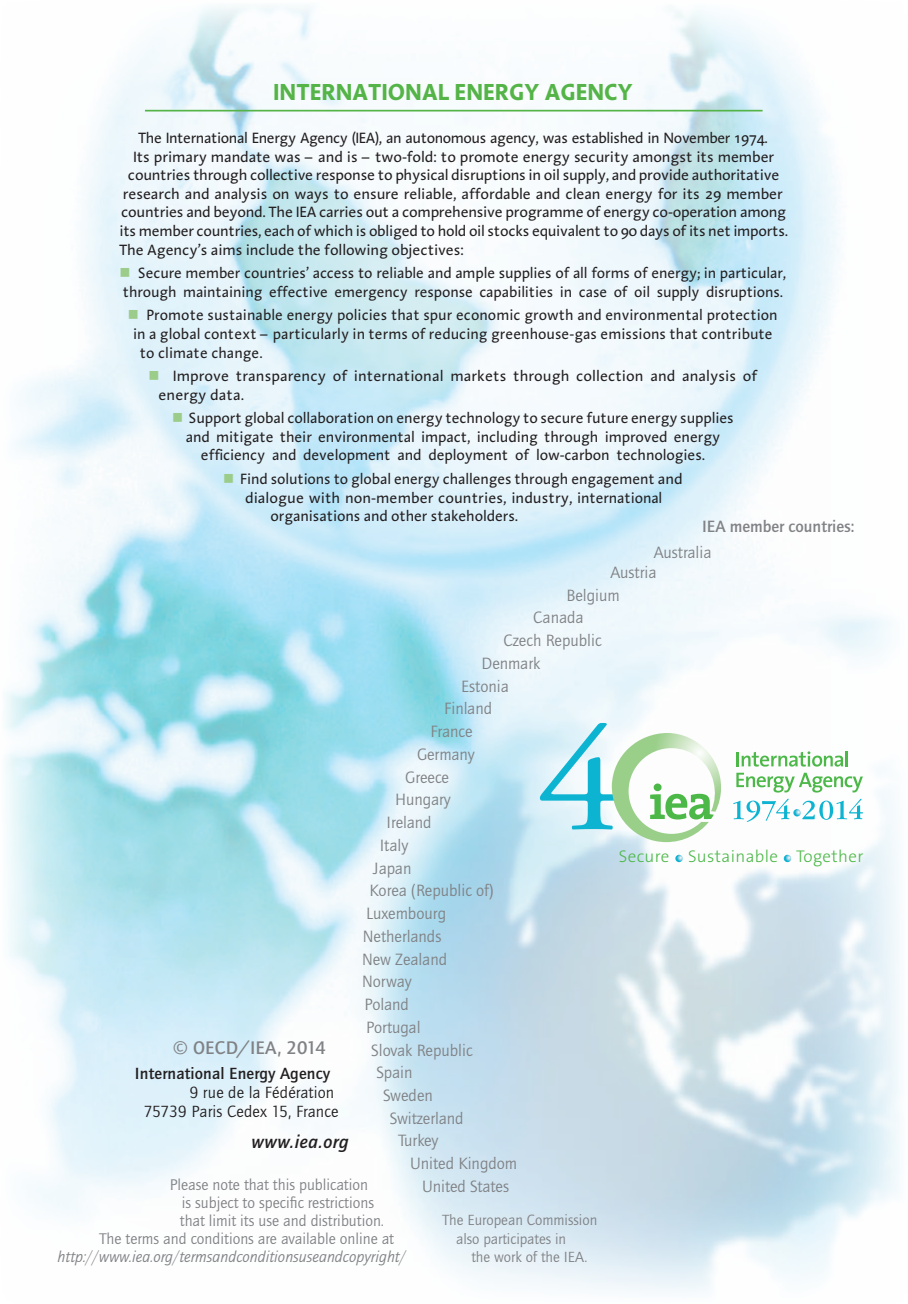
<style>
.page{position:relative;width:908px;height:1304px;background:#fff}
.page>*{position:absolute;margin:0;border:0;box-sizing:border-box;transform-origin:0 0}
._3-Titre_3_après_2{font:700 23.8px "Linotype Aroma";color:#54b447}
._0-Texte_courant{font:500 18.8px "Quay Sans ITC Std";letter-spacing:.01em;color:#808285}
._0-Texte_courant-2{font:italic 500 18.8px "Quay Sans ITC Std";letter-spacing:.03em;color:#231f20}
.t1{font:17px "Quay Sans ITC Std";color:#808285}
.t2{font:300 17px "The Sans B3";letter-spacing:.02em;color:#4cb848}
.t3{font:500 17px "Quay Sans ITC Std";color:#808285}
._0-Texte_courant-3{font:16.8px "Quay Sans ITC Std";letter-spacing:.01em;color:#231f20}
._0-Texte_courant-4{font:500 16.8px "Quay Sans ITC Std";letter-spacing:.01em;color:#231f20}
._0-Texte_courant-5{font:16px "Quay Sans ITC Std";color:#808285}
._0-Texte_courant-6{font:italic 16px "Quay Sans ITC Std";color:#808285}
._0-Texte_courant-7{font:15.2px/18.6px "Linotype Aroma";letter-spacing:-.01em;color:#231f20}
._0-Texte_courant-8{font:15.2px "Linotype Aroma";letter-spacing:-.03em;color:#231f20}
.t4{font:15.2px "Quay Sans ITC Std";color:#808285}
.s1{color:#9bcc89}
</style>
<div class="page">
<img style="left:5px;top:6px;width:894px;height:1287px">
<hr style="left:145px;top:110px;width:617px;height:1px;background:#54b447">
<svg style="left:736px;top:751px;width:111px;height:16px"></svg>
<svg style="left:736px;top:773px;width:126px;height:20px"></svg>
<svg style="left:732px;top:799px;width:130px;height:23px"></svg>
<svg style="left:783px;top:855px;width:7px;height:7px"></svg>
<svg style="left:675px;top:855px;width:7px;height:7px"></svg>
<svg style="left:539px;top:723px;width:181px;height:119px"></svg>
<p class="_3-Titre_3_après_2" style="left:273px;top:76px;width:361px">INTERNATIONAL ENERGY AGENCY</p>
<p class="_0-Texte_courant-8" style="left:138px;top:128px;width:630px">The International Energy Agency (IEA), an autonomous agency, was established in November 1974.</p>
<p class="_0-Texte_courant-7" style="left:133px;top:147px;width:642px">Its primary mandate was – and is – two-fold: to promote energy security amongst its member</p>
<p class="_0-Texte_courant-7" style="left:128px;top:165px;width:652px">countries through collective response to physical disruptions in oil supply, and provide authoritative</p>
<p class="_0-Texte_courant-7" style="left:123px;top:184px;width:661px">research and analysis on ways to ensure reliable, affordable and clean energy for its 29 member</p>
<p class="_0-Texte_courant-7" style="left:121px;top:203px;width:666px">countries and beyond. The IEA carries out a comprehensive programme of energy co-operation among</p>
<p class="_0-Texte_courant-7" style="left:119px;top:221px;width:669px">its member countries, each of which is obliged to hold oil stocks equivalent to 90 days of its net imports.</p>
<p class="_0-Texte_courant-7" style="left:119px;top:240px;width:346px">The Agency’s aims include the following objectives:</p>
<p class="_0-Texte_courant-7" style="left:119px;top:263px;width:668px"><span class="s1">■</span> Secure member countries’ access to reliable and ample supplies of all forms of energy; in particular, through maintaining effective emergency response capabilities in case of oil supply disruptions.</p>
<p class="_0-Texte_courant-7" style="left:128px;top:305px;width:651px"><span class="s1">■</span> Promote sustainable energy policies that spur economic growth and environmental protection</p>
<p class="_0-Texte_courant-7" style="left:133px;top:324px;width:640px">in a global context – particularly in terms of reducing greenhouse-gas emissions that contribute</p>
<p class="_0-Texte_courant-7" style="left:140px;top:343px;width:124px">to climate change.</p>
<p class="_0-Texte_courant-7" style="left:158px;top:366px;width:600px;text-indent:-10px"><span class="s1">■</span> Improve transparency of international markets through collection and analysis of energy data.</p>
<p class="_0-Texte_courant-7" style="left:172px;top:408px;width:563px;text-align:center"><span class="s1">■</span> Support global collaboration on energy technology to secure future energy supplies and mitigate their environmental impact, including through improved energy efficiency and development and deployment of low-carbon technologies.</p>
<p class="_0-Texte_courant-7" style="left:223px;top:469px;width:461px"><span class="s1">■</span> Find solutions to global energy challenges through engagement and</p>
<p class="_0-Texte_courant-7" style="left:245px;top:488px;width:418px">dialogue with non-member countries, industry, international</p>
<p class="_0-Texte_courant-7" style="left:270px;top:506px;width:249px">organisations and other stakeholders.</p>
<p class="t3" style="left:701px;top:517px;width:154px">IEA member countries:</p>
<p class="t1" style="left:653px;top:542px;width:59px">Australia</p>
<p class="t1" style="left:610px;top:562px;width:48px">Austria</p>
<p class="t1" style="left:566px;top:585px;width:55px">Belgium</p>
<p class="t1" style="left:533px;top:608px;width:52px">Canada</p>
<p class="t1" style="left:503px;top:630px;width:99px">Czech Republic</p>
<p class="t1" style="left:481px;top:653px;width:60px">Denmark</p>
<p class="t1" style="left:461px;top:676px;width:49px">Estonia</p>
<p class="t1" style="left:444px;top:699px;width:49px">Finland</p>
<p class="t1" style="left:430px;top:721px;width:43px">France</p>
<p class="t1" style="left:417px;top:744px;width:59px">Germany</p>
<p class="t1" style="left:405px;top:767px;width:45px">Greece</p>
<p class="t1" style="left:395px;top:790px;width:57px">Hungary</p>
<p class="t1" style="left:386px;top:812px;width:47px">Ireland</p>
<p class="t1" style="left:379px;top:835px;width:30px">Italy</p>
<p class="t1" style="left:373px;top:858px;width:40px">Japan</p>
<p class="t1" style="left:369px;top:881px;width:126px">Korea (Republic of)</p>
<p class="t1" style="left:366px;top:903px;width:81px">Luxembourg</p>
<p class="t1" style="left:362px;top:926px;width:80px">Netherlands</p>
<p class="t1" style="left:362px;top:949px;width:86px">New Zealand</p>
<p class="t1" style="left:362px;top:972px;width:51px">Norway</p>
<p class="t1" style="left:364px;top:994px;width:46px">Poland</p>
<p class="t1" style="left:366px;top:1017px;width:56px">Portugal</p>
<p class="t1" style="left:371px;top:1040px;width:103px">Slovak Republic</p>
<p class="t1" style="left:376px;top:1063px;width:38px">Spain</p>
<p class="t1" style="left:383px;top:1085px;width:51px">Sweden</p>
<p class="t1" style="left:390px;top:1108px;width:75px">Switzerland</p>
<p class="t1" style="left:398px;top:1131px;width:41px">Turkey</p>
<p class="t1" style="left:410px;top:1154px;width:108px">United Kingdom</p>
<p class="t1" style="left:422px;top:1176px;width:88px">United States</p>
<p class="t4" style="left:442px;top:1211px;width:156px">The European Commission</p>
<p class="t4" style="left:456px;top:1230px;width:111px">also participates in</p>
<p class="t4" style="left:471px;top:1248px;width:117px">the work of the IEA.</p>
<p class="t2" style="left:618px;top:848px;width:246px">Secure Sustainable Together</p>
<p class="_0-Texte_courant" style="left:173px;top:1037px;width:154px">© OECD/IEA, 2014</p>
<p class="_0-Texte_courant-4" style="left:135px;top:1064px;width:196px">International Energy Agency</p>
<p class="_0-Texte_courant-3" style="left:189px;top:1083px;width:146px">9 rue de la Fédération</p>
<p class="_0-Texte_courant-3" style="left:144px;top:1101px;width:196px">75739 Paris Cedex 15, France</p>
<p class="_0-Texte_courant-2" style="left:251px;top:1130px;width:99px">www.iea.org</p>
<p class="_0-Texte_courant-5" style="left:170px;top:1176px;width:200px">Please note that this publication</p>
<p class="_0-Texte_courant-5" style="left:182px;top:1194px;width:193px">is subject to specific restrictions</p>
<p class="_0-Texte_courant-5" style="left:180px;top:1212px;width:205px">that limit its use and distribution.</p>
<p class="_0-Texte_courant-5" style="left:99px;top:1230px;width:296px">The terms and conditions are available online at</p>
<p class="_0-Texte_courant-6" style="left:58px;top:1248px;width:350px">http://www.iea.org/termsandconditionsuseandcopyright/</p>
</div>
